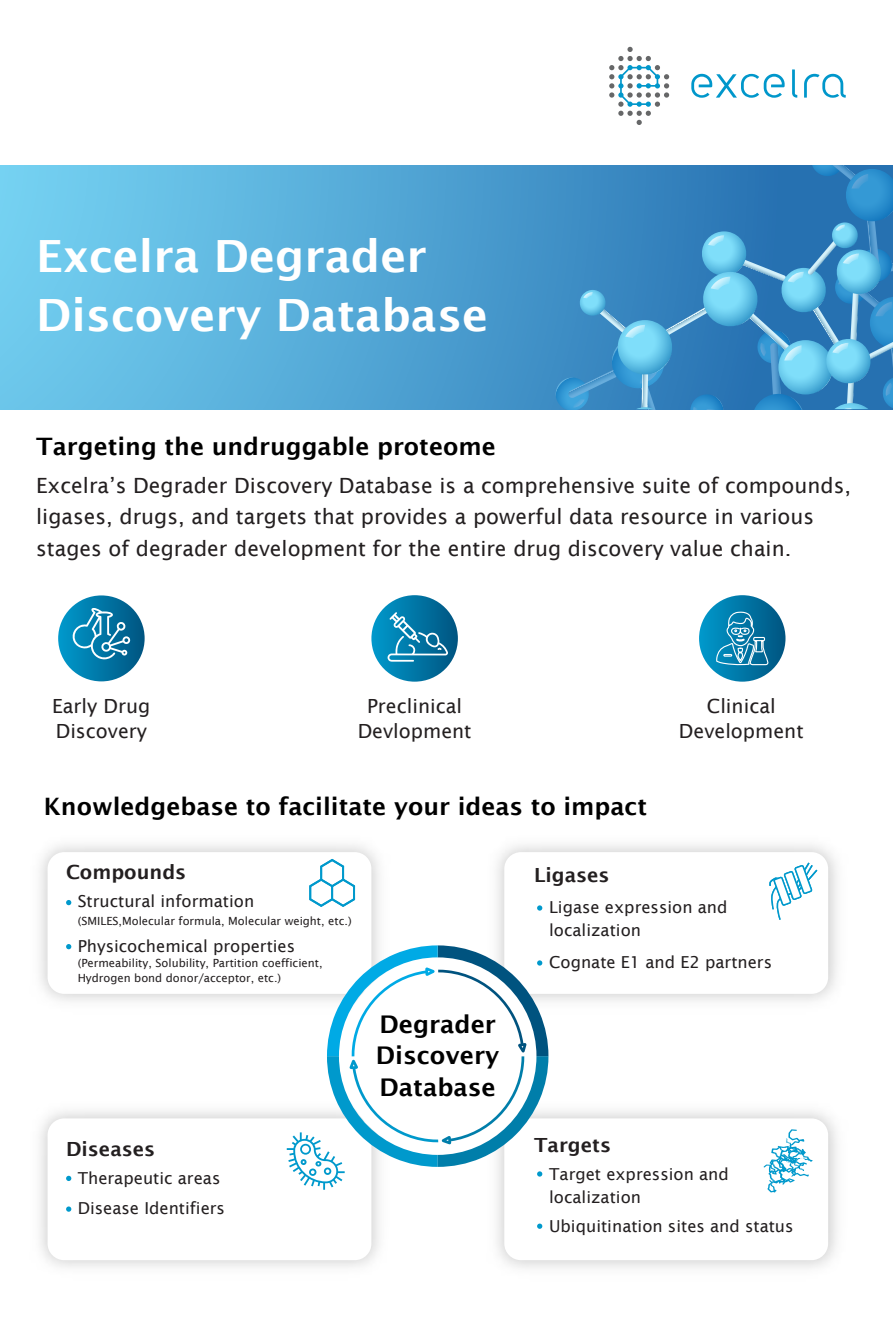
<style>
.page{position:relative;width:893px;height:1337px;background:#fff}
.page>*{position:absolute;margin:0;border:0;box-sizing:border-box;transform-origin:0 0}
.t1{font:600 44.4px/58.7px "Lucida Sans";color:#fff}
.t2{font:600 24.3px/31.5px "Lucida Sans";color:#000}
.t3{font:600 24px "Lucida Sans";color:#000}
.t4{font:21px/31.5px "Lucida Sans";color:#231f20}
.t5{font:19.5px/25.5px "Lucida Sans";color:#231f20;text-align:center}
.t6{font:600 19.5px "Lucida Sans";color:#231f20}
.t7{font:16.5px/22.5px "Lucida Sans";color:#231f20}
.t8{font:11.25px/15px "Lucida Sans";color:#231f20}
</style>
<div class="page">
<svg style="left:537px;top:905px;width:5px;height:6px"></svg>
<svg style="left:769px;top:862px;width:49px;height:58px"></svg>
<svg style="left:0;top:165px;width:555px;height:244px;background:#5ab0dc"></svg>
<svg style="left:555px;top:165px;width:338px;height:244px;background:#3f8fc5"></svg>
<svg style="left:804px;top:74px;width:42px;height:24px"></svg>
<svg style="left:792px;top:69px;width:5px;height:29px"></svg>
<svg style="left:691px;top:74px;width:94px;height:24px"></svg>
<svg style="left:609px;top:47px;width:60px;height:78px"></svg>
<svg style="left:371px;top:595px;width:87px;height:87px;background:#097eac"></svg>
<svg style="left:388px;top:612px;width:60px;height:50px;background:#2c8bb2"></svg>
<svg style="left:58px;top:595px;width:87px;height:86px;background:#087aa7"></svg>
<svg style="left:70px;top:606px;width:61px;height:56px;background:#2d90b7"></svg>
<svg style="left:699px;top:595px;width:86px;height:87px;background:#0479a7"></svg>
<svg style="left:716px;top:610px;width:52px;height:56px;background:#3191b7"></svg>
<svg style="left:764px;top:1129px;width:49px;height:63px"></svg>
<svg style="left:537px;top:1223px;width:5px;height:6px"></svg>
<img style="left:40px;top:845px;width:339px;height:156px">
<div style="left:48px;top:852px;width:323px;height:142px;background:#fff;border-radius:17px"></div>
<svg style="left:309px;top:859px;width:46px;height:48px"></svg>
<svg style="left:66px;top:900px;width:5px;height:5px"></svg>
<svg style="left:66px;top:944px;width:5px;height:5px"></svg>
<img style="left:40px;top:1111px;width:339px;height:156px">
<div style="left:48px;top:1118px;width:323px;height:142px;background:#fff;border-radius:17px"></div>
<svg style="left:66px;top:1176px;width:5px;height:5px"></svg>
<svg style="left:66px;top:1206px;width:5px;height:6px"></svg>
<svg style="left:287px;top:945px;width:261px;height:245px"></svg>
<h1 class="t1" style="left:36px;top:227px;width:453px">Excelra Degrader<br>Discovery Database</h1>
<p class="t3" style="left:36px;top:433px;width:461px">Targeting the undruggable proteome</p>
<p class="t4" style="left:36px;top:470px;width:816px">Excelra’s Degrader Discovery Database is a comprehensive suite of compounds, ligases, drugs, and targets that provides a powerful data resource in various stages of degrader development for the entire drug discovery value chain.</p>
<p class="t5" style="left:52px;top:693px;width:100px;text-align:left">Early Drug<br>Discovery</p>
<p class="t5" style="left:358px;top:693px;width:115px">Preclinical<br>Devlopment</p>
<p class="t5" style="left:679px;top:693px;width:126px">Clinical<br>Development</p>
<p class="t3" style="left:44px;top:793px;width:605px">Knowledgebase to facilitate your ideas to impact</p>
<p class="t6" style="left:66px;top:861px;width:122px">Compounds</p>
<p class="t7" style="left:78px;top:890px;width:178px">Structural information</p>
<p class="t8" style="left:78px;top:914px;width:275px">(SMILES,Molecular formula, Molecular weight, etc.)</p>
<p class="t7" style="left:78px;top:934px;width:219px">Physicochemical properties</p>
<p class="t8" style="left:78px;top:955px;width:246px">(Permeability, Solubility, Partition coefficient,<br>Hydrogen bond donor/acceptor, etc.)</p>
<p class="t6" style="left:66px;top:1138px;width:91px">Diseases</p>
<p class="t7" style="left:78px;top:1163px;width:149px;line-height:30px">Therapeutic areas<br>Disease Identifiers</p>
<p class="t2" style="left:376px;top:1008px;width:125px">Degrader<br>Discovery<br>Database</p>
<p class="t6" style="left:534px;top:864px;width:77px">Ligases</p>
<p class="t7" style="left:549px;top:896px;width:180px">Ligase expression and localization</p>
<p class="t7" style="left:549px;top:951px;width:224px">Cognate E1 and E2 partners</p>
<p class="t6" style="left:534px;top:1133px;width:78px">Targets</p>
<p class="t7" style="left:549px;top:1163px;width:181px">Target expression and localization</p>
<p class="t7" style="left:549px;top:1215px;width:246px">Ubiquitination sites and status</p>
</div>
